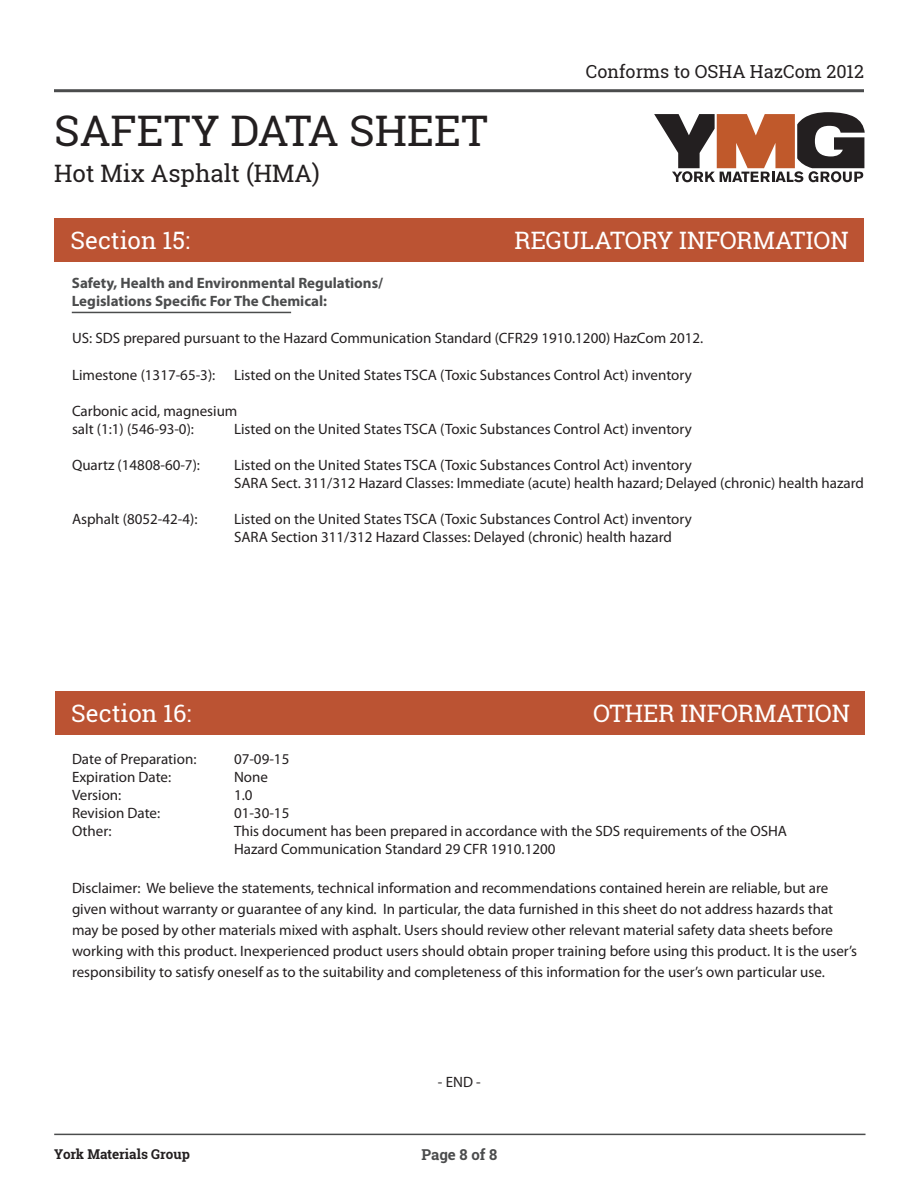
<style>
.page{position:relative;width:918px;height:1188px;background:#fff}
.page>*{position:absolute;margin:0;border:0;box-sizing:border-box;transform-origin:0 0}
.t1{font:42.15px "Roboto Slab";color:#231f20}
.t2{font:24px "Roboto Slab";color:#fff}
.t3{font:24px "Roboto Slab";color:#231f20}
.t4{font:18px "Roboto Slab";color:#231f20}
.t5{font:15px/21px "Myriad Pro";color:#231f20}
.t6{font:700 15px/18px "Myriad Pro";color:#4b4c4d}
.t7{font:700 15px "Roboto Slab";color:#4b4c4d}
.t8{font:700 13.5px "Roboto Slab";color:#231f20}
</style>
<div class="page">
<hr style="left:54px;top:89px;width:810px;height:3px;background:#4b4c4d">
<div style="left:54px;top:218px;width:810px;height:44px;background:#bb5333"></div>
<hr style="left:54px;top:1134px;width:812px;height:1px;background:#4b4c4d">
<hr style="left:72px;top:312px;width:219px;height:1px;background:#4b4c4d">
<div style="left:55px;top:691px;width:810px;height:44px;background:#bb5333"></div>
<svg style="left:654px;top:112px;width:211px;height:70px"></svg>
<p class="t1" style="left:54px;top:102px;width:435px">SAFETY DATA SHEET</p>
<p class="t3" style="left:54px;top:157px;width:267px">Hot Mix Asphalt (HMA)</p>
<p class="t4" style="left:586px;top:59px;width:280px">Conforms to OSHA HazCom 2012</p>
<p class="t2" style="left:70px;top:224px;width:121px">Section 15:</p>
<p class="t2" style="left:514px;top:224px;width:336px">REGULATORY INFORMATION</p>
<p class="t6" style="left:72px;top:273px;width:313px">Safety, Health and Environmental Regulations/<br>Legislations Specific For The Chemical:</p>
<p class="t5" style="left:72px;top:328px;width:633px">US: SDS prepared pursuant to the Hazard Communication Standard (CFR29 1910.1200) HazCom 2012.</p>
<p class="t5" style="left:72px;top:365px;width:621px">Limestone (1317-65-3): Listed on the United States TSCA (Toxic Substances Control Act) inventory</p>
<p class="t5" style="left:72px;top:401px;width:167px">Carbonic acid, magnesium</p>
<p class="t5" style="left:72px;top:419px;width:124px">salt (1:1) (546-93-0):</p>
<p class="t5" style="left:234px;top:419px;width:459px">Listed on the United States TSCA (Toxic Substances Control Act) inventory</p>
<p class="t5" style="left:72px;top:455px;width:130px">Quartz (14808-60-7):</p>
<p class="t5" style="left:234px;top:455px;width:459px">Listed on the United States TSCA (Toxic Substances Control Act) inventory</p>
<p class="t5" style="left:234px;top:473px;width:632px">SARA Sect. 311/312 Hazard Classes: Immediate (acute) health hazard; Delayed (chronic) health hazard</p>
<p class="t5" style="left:72px;top:509px;width:127px">Asphalt (8052-42-4):</p>
<p class="t5" style="left:234px;top:509px;width:459px">Listed on the United States TSCA (Toxic Substances Control Act) inventory</p>
<p class="t5" style="left:234px;top:527px;width:439px">SARA Section 311/312 Hazard Classes: Delayed (chronic) health hazard</p>
<p class="t2" style="left:71px;top:697px;width:122px">Section 16:</p>
<p class="t2" style="left:593px;top:697px;width:258px">OTHER INFORMATION</p>
<p class="t5" style="left:72px;top:749px;width:126px">Date of Preparation:</p>
<p class="t5" style="left:234px;top:749px;width:57px">07-09-15</p>
<p class="t5" style="left:72px;top:767px;width:101px">Expiration Date:</p>
<p class="t5" style="left:234px;top:767px;width:35px">None</p>
<p class="t5" style="left:72px;top:785px;width:51px">Version:</p>
<p class="t5" style="left:234px;top:785px;width:20px">1.0</p>
<p class="t5" style="left:72px;top:803px;width:90px">Revision Date:</p>
<p class="t5" style="left:234px;top:803px;width:57px">01-30-15</p>
<p class="t5" style="left:72px;top:821px;width:41px">Other:</p>
<p class="t5" style="left:234px;top:821px;width:555px">This document has been prepared in accordance with the SDS requirements of the OSHA</p>
<p class="t5" style="left:234px;top:839px;width:323px">Hazard Communication Standard 29 CFR 1910.1200</p>
<p class="t5" style="left:72px;top:878px;width:787px">Disclaimer: We believe the statements, technical information and recommendations contained herein are reliable, but are given without warranty or guarantee of any kind. In particular, the data furnished in this sheet do not address hazards that may be posed by other materials mixed with asphalt. Users should review other relevant material safety data sheets before working with this product. Inexperienced product users should obtain proper training before using this product. It is the user’s responsibility to satisfy oneself as to the suitability and completeness of this information for the user’s own particular use.</p>
<p class="t5" style="left:438px;top:1072px;width:44px">- END -</p>
<p class="t8" style="left:54px;top:1145px;width:137px">York Materials Group</p>
<p class="t7" style="left:421px;top:1145px;width:77px">Page 8 of 8</p>
</div>
